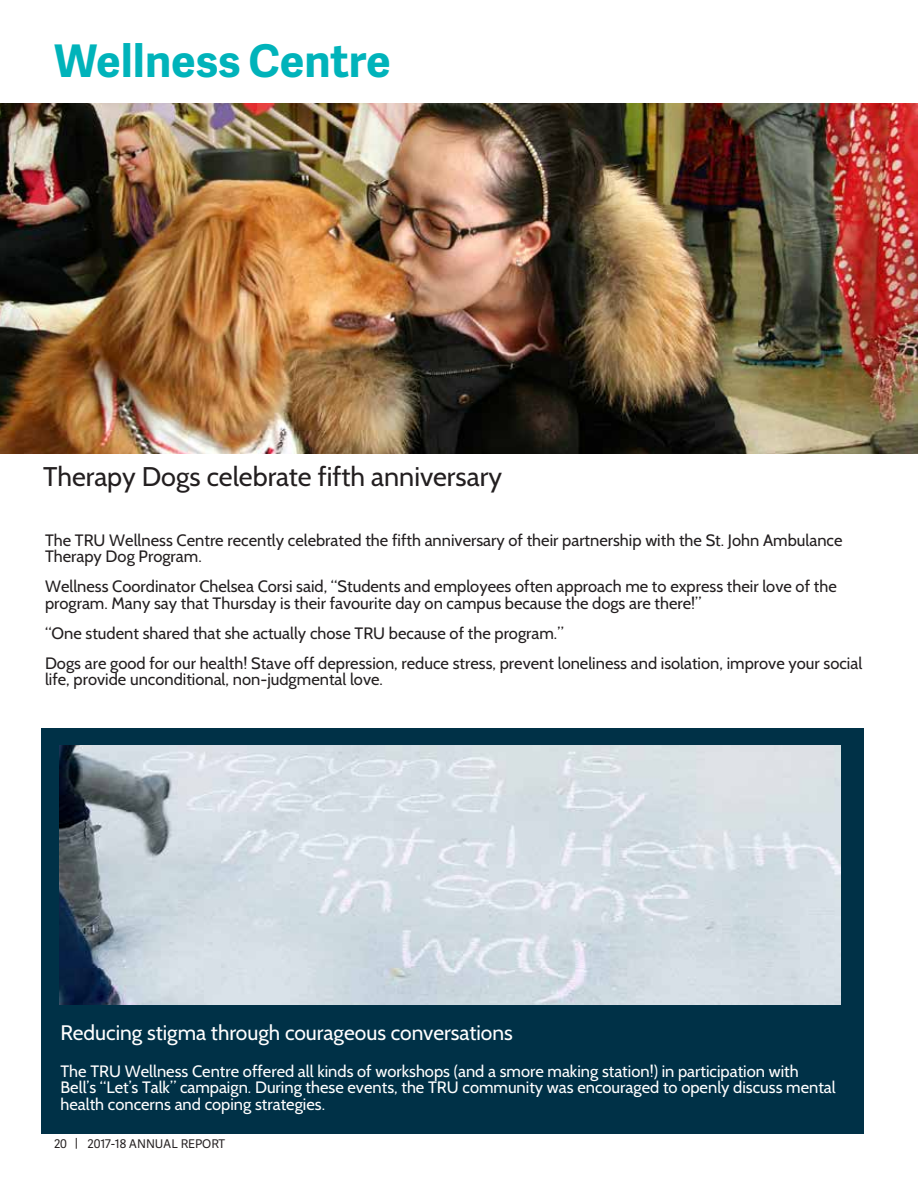
<style>
.page{position:relative;width:918px;height:1188px;background:#fff}
.page>*{position:absolute;margin:0;border:0;box-sizing:border-box;transform-origin:0 0}
.t1{font:700 45px "Adelle Sans";color:#00b3ba}
.t2{font:27px "Cabin";color:#231f20}
.t3{font:21px "Cabin";color:#fff}
.t4{font:16.5px/16.5px "Cabin";color:#231f20}
.t5{font:16.5px/16.5px "Cabin";color:#fff}
.t6{font:12px "Adelle Sans";color:#231f20}
</style>
<div class="page">
<img style="left:0;top:104px;width:918px;height:350px">
<div style="left:42px;top:729px;width:822px;height:405px;background:#003147"></div>
<img style="left:59px;top:745px;width:781px;height:259px">
<h1 class="t1" style="left:54px;top:28px;width:338px">Wellness Centre</h1>
<h2 class="t2" style="left:43px;top:460px;width:460px">Therapy Dogs celebrate fifth anniversary</h2>
<p class="t4" style="left:45px;top:531px;width:799px">The TRU Wellness Centre recently celebrated the fifth anniversary of their partnership with the St. John Ambulance<br>Therapy Dog Program.</p>
<p class="t4" style="left:45px;top:578px;width:793px">Wellness Coordinator Chelsea Corsi said, “Students and employees often approach me to express their love of the program. Many say that Thursday is their favourite day on campus because the dogs are there!”</p>
<p class="t4" style="left:45px;top:618px;width:819px;line-height:30px">“One student shared that she actually chose TRU because of the program.”<br>Dogs are good for our health! Stave off depression, reduce stress, prevent loneliness and isolation, improve your social</p>
<p class="t4" style="left:45px;top:671px;width:340px">life, provide unconditional, non-judgmental love.</p>
<p class="t3" style="left:60px;top:1020px;width:454px">Reducing stigma through courageous conversations</p>
<p class="t5" style="left:60px;top:1063px;width:777px">The TRU Wellness Centre offered all kinds of workshops (and a smore making station!) in participation with<br>Bell’s “Let’s Talk” campaign. During these events, the TRU community was encouraged to openly discuss mental health concerns and coping strategies.</p>
<p class="t6" style="left:87px;top:1135px;width:139px">2017-18 ANNUAL REPORT</p>
<p class="t6" style="left:54px;top:1135px;width:177px">20 | 2016 - 17 ANNUAL REPORT</p>
</div>
